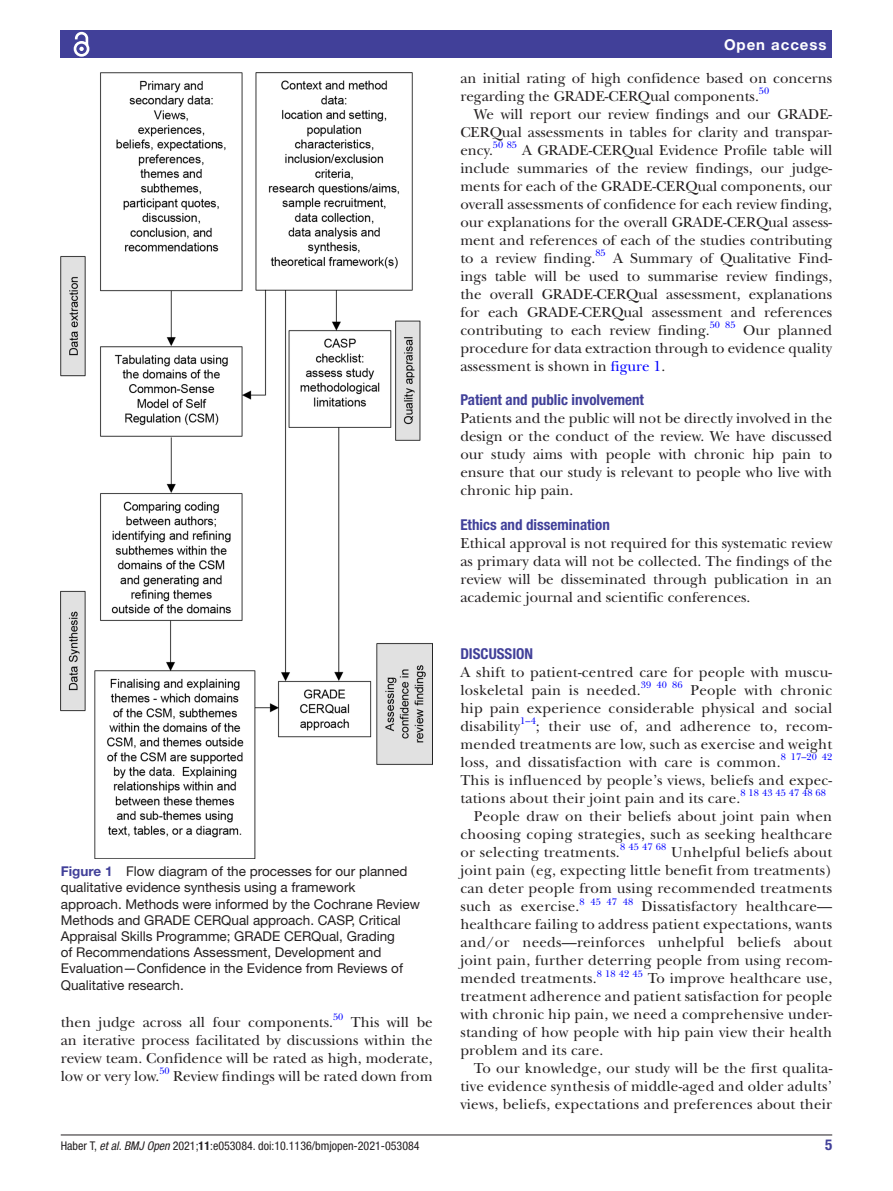
<style>
.page{position:relative;width:893px;height:1191px;background:#fff}
.page>*{position:absolute;margin:0;border:0;box-sizing:border-box;transform-origin:0 0}
.t1{font:15px/18px "New Baskerville";color:#231f20;text-align:justify}
.t2{font:700 condensed 15px "Helvetica Neue LT Std";color:#414099}
.t3{font:700 15px "Helvetica Neue LT Std";letter-spacing:.065em;color:#fff}
.t4{font:13.5px/16.2px "Helvetica Neue LT Std";color:#231f20}
.t5{font:condensed 12px "Helvetica Neue LT Std";color:#231f20}
.t6{font:9.9px "New Baskerville";letter-spacing:.015em;color:#00f}
.s1{font-weight:700;color:#414099}
.s2{color:#00f}
.s3{font-style:italic}
.s4{font-weight:700}
</style>
<div class="page">
<hr style="left:61px;top:1134px;width:771px;height:1px;background:#231f20">
<div style="left:61px;top:31px;width:771px;height:27px;background:#414099"></div>
<svg style="left:73px;top:31px;width:17px;height:26px"></svg>
<img style="left:61px;top:73px;width:372px;height:785px">
<p class="t3" style="left:724px;top:35px;width:104px">Open access</p>
<p class="t4" style="left:61px;top:863px;width:361px"><span class="s1">Figure 1</span> Flow diagram of the processes for our planned qualitative evidence synthesis using a framework<br>approach. Methods were informed by the Cochrane Review Methods and GRADE CERQual approach. CASP, Critical Appraisal Skills Programme; GRADE CERQual, Grading<br>of Recommendations Assessment, Development and Evaluation—Confidence in the Evidence from Reviews of Qualitative research.</p>
<p class="t1" style="left:61px;top:1013px;width:274px">then judge across all four components.</p>
<p class="t6" style="left:333px;top:1011px;width:12px">50</p>
<p class="t1" style="left:61px;top:1013px;width:373px;text-indent:290px">This will be an iterative process facilitated by discussions within the review team. Confidence will be rated as high, moderate, low or very low.</p>
<p class="t6" style="left:159px;top:1065px;width:12px">50</p>
<p class="t1" style="left:173px;top:1067px;width:261px">Review findings will be rated down from</p>
<p class="t1" style="left:460px;top:69px;width:373px">an initial rating of high confidence based on concerns regarding the GRADE-CERQual components.<sup>50</sup></p>
<p class="t1" style="left:460px;top:105px;width:373px;text-indent:14px">We will report our review findings and our GRADE-CERQual assessments in tables for clarity and transpar&shy;ency.</p>
<p class="t6" style="left:493px;top:139px;width:26px">50 85</p>
<p class="t1" style="left:460px;top:141px;width:373px;text-indent:62px">A GRADE-CERQual Evidence Profile table will include summaries of the review findings, our judge&shy;ments for each of the GRADE-CERQual components, our overall assessments of confidence for each review finding, our explanations for the overall GRADE-CERQual assess&shy;ment and references of each of the studies contributing to a review finding.</p>
<p class="t6" style="left:595px;top:247px;width:12px">85</p>
<p class="t1" style="left:460px;top:249px;width:373px;text-indent:153px">A Summary of Qualitative Find&shy;ings table will be used to summarise review findings, the overall GRADE-CERQual assessment, explanations for each GRADE-CERQual assessment and references contributing to each review finding.</p>
<p class="t6" style="left:710px;top:319px;width:27px">50 85</p>
<p class="t1" style="left:460px;top:321px;width:373px;text-indent:283px">Our planned procedure for data extraction through to evidence quality assessment is shown in <span class="s2">figure 1</span>.</p>
<p class="t2" style="left:460px;top:391px;width:185px">Patient and public involvement</p>
<p class="t1" style="left:460px;top:410px;width:373px">Patients and the public will not be directly involved in the design or the conduct of the review. We have discussed our study aims with people with chronic hip pain to ensure that our study is relevant to people who live with chronic hip pain.</p>
<p class="t2" style="left:460px;top:515px;width:151px">Ethics and dissemination</p>
<p class="t1" style="left:460px;top:534px;width:373px">Ethical approval is not required for this systematic review as primary data will not be collected. The findings of the review will be disseminated through publication in an academic journal and scientific conferences.</p>
<p class="t2" style="left:460px;top:645px;width:74px">DISCUSSION</p>
<p class="t1" style="left:460px;top:663px;width:373px">A shift to patient-centred care for people with muscu&shy;loskeletal pain is needed.</p>
<p class="t6" style="left:641px;top:679px;width:43px">39 40 86</p>
<p class="t1" style="left:460px;top:681px;width:373px;text-indent:230px">People with chronic hip pain experience considerable physical and social disability</p>
<p class="t6" style="left:520px;top:715px;width:17px">1–4</p>
<p class="t1" style="left:460px;top:717px;width:373px;text-indent:76px">; their use of, and adherence to, recom&shy;mended treatments are low, such as exercise and weight loss, and dissatisfaction with care is common.</p>
<p class="t6" style="left:781px;top:751px;width:53px">8 17–20 42</p>
<p class="t1" style="left:460px;top:771px;width:373px">This is influenced by people’s views, beliefs and expec&shy;tations about their joint pain and its care.</p>
<p class="t6" style="left:741px;top:787px;width:87px">8 18 43 45 47 48 68</p>
<p class="t1" style="left:460px;top:807px;width:373px;text-indent:14px">People draw on their beliefs about joint pain when choosing coping strategies, such as seeking healthcare or selecting treatments.</p>
<p class="t6" style="left:620px;top:841px;width:48px">8 45 47 68</p>
<p class="t1" style="left:460px;top:843px;width:373px;text-indent:211px">Unhelpful beliefs about joint pain (eg, expecting little benefit from treatments) can deter people from using recommended treatments such as exercise.</p>
<p class="t6" style="left:580px;top:895px;width:55px">8 45 47 48</p>
<p class="t1" style="left:460px;top:897px;width:373px;text-indent:181px">Dissatisfactory healthcare— healthcare failing to address patient expectations, wants and/or needs—reinforces unhelpful beliefs about joint pain, further deterring people from using recom&shy;mended treatments.</p>
<p class="t6" style="left:597px;top:967px;width:48px">8 18 42 45</p>
<p class="t1" style="left:460px;top:969px;width:373px;text-indent:187px">To improve healthcare use, treatment adherence and patient satisfaction for people with chronic hip pain, we need a comprehensive under&shy;standing of how people with hip pain view their health problem and its care.</p>
<p class="t1" style="left:460px;top:1059px;width:373px;text-indent:13px">To our knowledge, our study will be the first qualita&shy;tive evidence synthesis of middle-aged and older adults’ views, beliefs, expectations and preferences about their</p>
<p class="t5" style="left:61px;top:1138px;width:360px">Haber T, <span class="s3">et al</span>. <span class="s3">BMJ Open</span> 2021;<span class="s4">11</span>:e053084. doi:10.1136/bmjopen-2021-053084</p>
<p class="t2" style="left:825px;top:1135px;width:9px">5</p>
</div>
